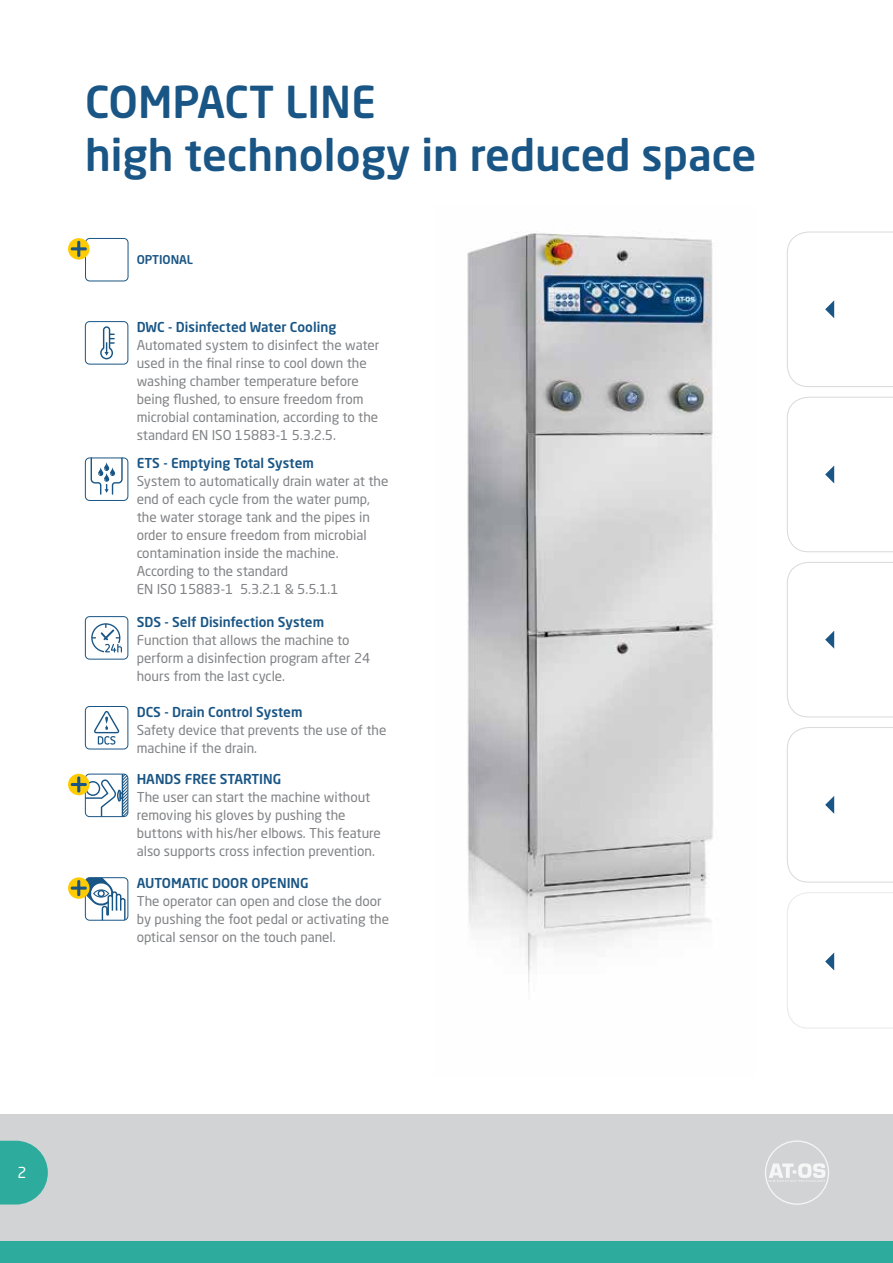
<style>
.page{position:relative;width:893px;height:1263px;background:#fff}
.page>*{position:absolute;margin:0;border:0;box-sizing:border-box;transform-origin:0 0}
.t1{font:500 43.5px/52.2px "Neo Sans Std";color:#195585}
.t2{font:15px "Neo Sans Pro";color:#fff}
.t3{font:13.5px/18px "Neo Sans Pro";color:#808285}
.t4{font:500 13.5px "Neo Sans Std";color:#195585}
.t5{font:500 12px "Neo Sans Std";color:#195585}
</style>
<div class="page">
<img style="left:467px;top:231px;width:246px;height:760px">
<div style="left:85px;top:238px;width:43px;height:43px;border:1px solid #195585;border-radius:4px"></div>
<svg style="left:68px;top:238px;width:21px;height:22px"></svg>
<svg style="left:70px;top:240px;width:17px;height:17px"></svg>
<svg style="left:787px;top:397px;width:106px;height:155px"></svg>
<svg style="left:787px;top:727px;width:106px;height:155px"></svg>
<svg style="left:787px;top:562px;width:106px;height:155px"></svg>
<svg style="left:787px;top:232px;width:106px;height:155px"></svg>
<div style="left:85px;top:616px;width:43px;height:43px;border:1px solid #195585;border-radius:4px"></div>
<svg style="left:91px;top:623px;width:31px;height:29px"></svg>
<div style="left:85px;top:321px;width:43px;height:43px;border:1px solid #195585;border-radius:4px"></div>
<svg style="left:100px;top:326px;width:15px;height:33px"></svg>
<div style="left:85px;top:458px;width:43px;height:43px;border:1px solid #195585;border-radius:4px"></div>
<svg style="left:91px;top:458px;width:32px;height:37px"></svg>
<div style="left:85px;top:706px;width:43px;height:43px;border:1px solid #195585;border-radius:4px"></div>
<svg style="left:94px;top:710px;width:26px;height:35px"></svg>
<div style="left:85px;top:877px;width:43px;height:43px;border:1px solid #195585;border-radius:4px"></div>
<svg style="left:68px;top:877px;width:21px;height:22px"></svg>
<svg style="left:70px;top:878px;width:56px;height:42px"></svg>
<svg style="left:68px;top:774px;width:21px;height:21px"></svg>
<svg style="left:70px;top:774px;width:58px;height:43px"></svg>
<svg style="left:787px;top:892px;width:106px;height:136px"></svg>
<div style="left:0;top:1114px;width:893px;height:149px;background:#d1d3d4"></div>
<div style="left:0;top:1242px;width:893px;height:21px;background:#2dac9e"></div>
<svg style="left:0;top:1141px;width:48px;height:63px;background:#44b1a5"></svg>
<svg style="left:765px;top:1140px;width:64px;height:65px"></svg>
<h1 class="t1" style="left:85px;top:75px;width:673px">COMPACT LINE<br>high technology in reduced space</h1>
<p class="t5" style="left:137px;top:252px;width:57px">OPTIONAL</p>
<p class="t4" style="left:137px;top:318px;width:201px">DWC - Disinfected Water Cooling</p>
<p class="t3" style="left:137px;top:335px;width:244px">Automated system to disinfect the water used in the final rinse to cool down the washing chamber temperature before being flushed, to ensure freedom from microbial contamination, according to the standard EN ISO 15883-1 5.3.2.5.</p>
<p class="t4" style="left:137px;top:454px;width:179px">ETS - Emptying Total System</p>
<p class="t3" style="left:137px;top:472px;width:253px">System to automatically drain water at the end of each cycle from the water pump, the water storage tank and the pipes in order to ensure freedom from microbial contamination inside the machine.<br>According to the standard<br>EN ISO 15883-1 5.3.2.1 &amp; 5.5.1.1</p>
<p class="t4" style="left:137px;top:613px;width:189px">SDS - Self Disinfection System</p>
<p class="t3" style="left:137px;top:630px;width:235px">Function that allows the machine to perform a disinfection program after 24 hours from the last cycle.</p>
<p class="t4" style="left:137px;top:703px;width:167px">DCS - Drain Control System</p>
<p class="t3" style="left:137px;top:720px;width:251px">Safety device that prevents the use of the machine if the drain.</p>
<p class="t4" style="left:137px;top:771px;width:146px">HANDS FREE STARTIN G</p>
<p class="t3" style="left:137px;top:788px;width:246px">The user can start the machine without removing his gloves by pushing the buttons with his/her elbows. This feature also supports cross infection prevention.</p>
<p class="t4" style="left:137px;top:874px;width:141px">AUTOMATIC DOOR OPENIN</p>
<p class="t4" style="left:300px;top:874px;width:10px">G</p>
<p class="t3" style="left:137px;top:891px;width:254px">The operator can open and close the door by pushing the foot pedal or activating the optical sensor on the touch panel.</p>
<p class="t2" style="left:17px;top:1163px;width:11px">2</p>
</div>
